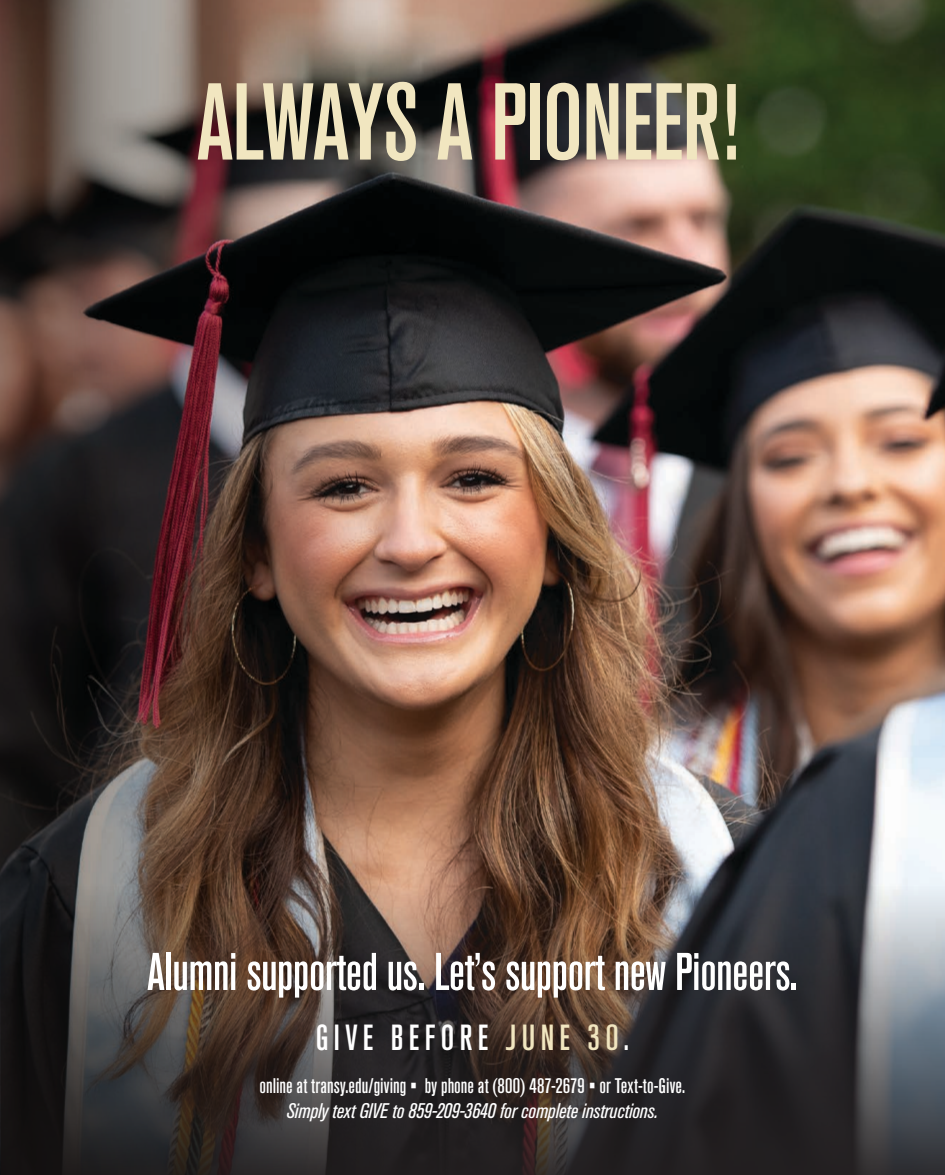
<style>
.page{position:relative;width:945px;height:1175px;background:#fff}
.page>*{position:absolute;margin:0;border:0;box-sizing:border-box;transform-origin:0 0}
.t1{font:500 condensed 108px "Akzidenz Grotesk BQ";letter-spacing:-.01em;color:#f1e6c0}
.t2{font:500 condensed 52.5px "Akzidenz Grotesk BQ";letter-spacing:-.01em;color:#fff}
.t3{font:500 condensed 36px "Akzidenz Grotesk BQ";letter-spacing:.15em;color:#fff}
.t4{font:500 condensed 21px "Akzidenz Grotesk BQ";color:#fff}
.t5{font:italic condensed 21px "Akzidenz Grotesk BQ";color:#fff}
.s1{color:#f1e6c0}
</style>
<div class="page">
<img style="left:438px;top:0;width:507px;height:885px">
<svg style="left:438px;top:885px;width:507px;height:289px"></svg>
<img style="left:0;top:0;width:438px;height:1174px">
<h1 class="t1" style="left:197px;top:61px;width:544px">ALWAYS A PIONEER!</h1>
<h2 class="t2" style="left:147px;top:942px;width:652px">Alumni supported us. Let’s support new Pioneers.</h2>
<h3 class="t3" style="left:316px;top:1017px;width:315px">GIVE BEFORE <span class="s1">JUNE 30</span>.</h3>
<p class="t4" style="left:260px;top:1074px;width:427px">online at transy.edu/giving • by phone at (800) 487-2679 • or Text-to-Give.</p>
<p class="t5" style="left:287px;top:1099px;width:372px">Simply text GIVE to 859-209-3640 for complete instructions.</p>
</div>
